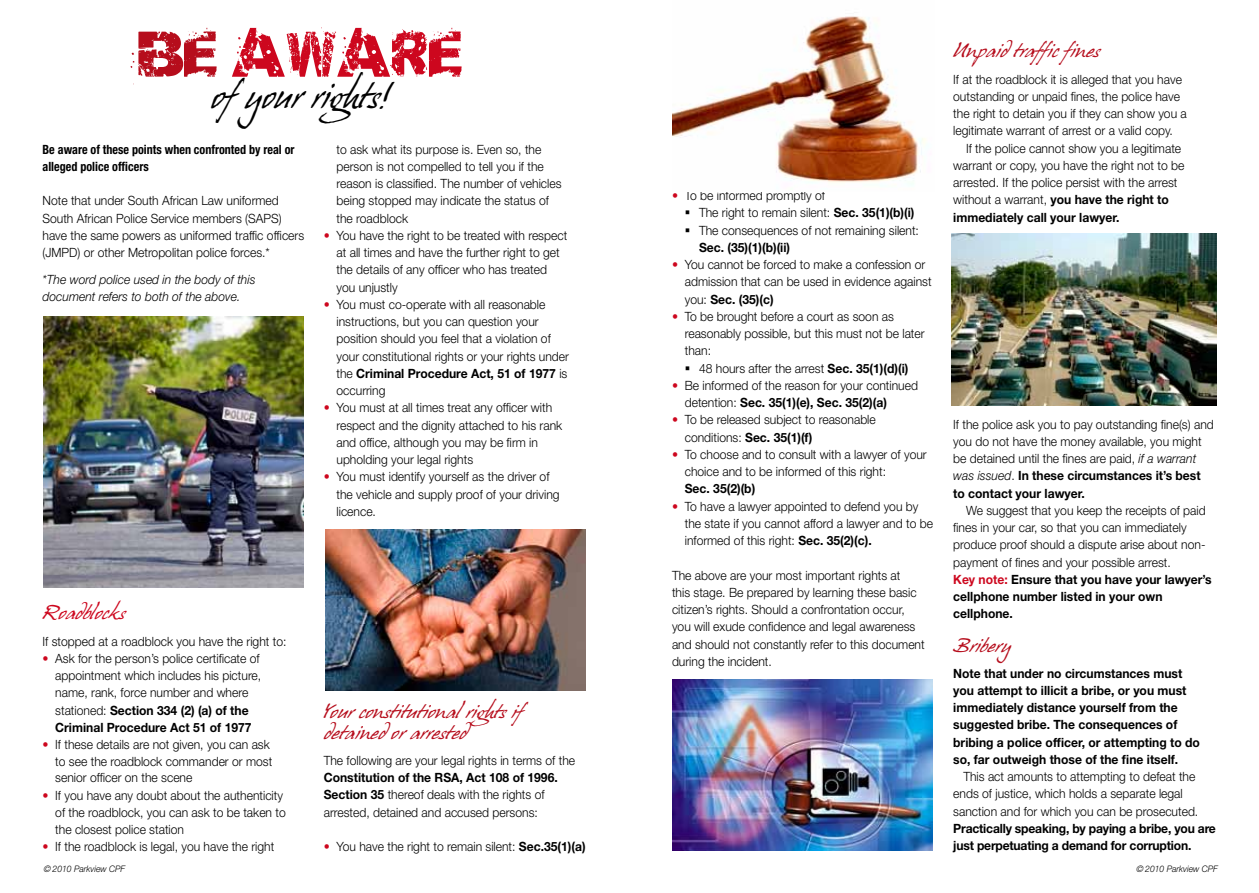
<style>
.page{position:relative;width:1259px;height:893px;background:#fff}
.page>*{position:absolute;margin:0;border:0;box-sizing:border-box;transform-origin:0 0}
.t1{font:54px "Soul Mission";color:#cd071e}
.t2{font:32.25px "Hans Hand";color:#000}
.t3{font:17.25px/20.2px "Hans Hand";color:#b60d1c;scale:1.1 1}
.t4{font:17.25px "Hans Hand";color:#cd071e;scale:1.1 1}
.t5{font:300 12.75px/17.2px "Helvetica Neue LT Std";color:#000;scale:.95 1}
.t6{font:700 12.75px/17.2px "Helvetica Neue LT Std";color:#000;scale:.95 1}
.t7{font:italic 300 12.75px/17.2px "Helvetica Neue LT Std";color:#000;scale:.95 1}
.t8{font:700 condensed 12.75px/17.2px "Helvetica Neue LT Std";color:#000;scale:.95 1}
.t9{font:italic 300 9px "Helvetica Neue LT Std";color:#000;scale:.95 1}
.s1{color:#b60d1c}
.s2{color:#cd071e}
.s3{font-weight:700}
.s4{font-style:italic}
.s5{font-weight:700;color:#cd071e}
.s6{font-stretch:condensed}
</style>
<div class="page">
<img style="left:43px;top:317px;width:260px;height:271px">
<img style="left:951px;top:234px;width:265px;height:171px">
<img style="left:326px;top:529px;width:260px;height:162px">
<img style="left:672px;top:679px;width:260px;height:171px">
<img style="left:672px;top:16px;width:254px;height:169px">
<h1 class="t1" style="left:138px;top:19px;width:327px"><span class="s1">BE</span> AWARE</h1>
<h2 class="t2" style="left:211px;top:78px;width:182px">ofyour rights!</h2>
<p class="t8" style="left:43px;top:140px;width:267px">Be aware of these points when confronted by real or alleged police officers</p>
<p class="t5" style="left:43px;top:192px;width:277px">Note that under South African Law uniformed South African Police Service members (SAPS) have the same powers as uniformed traffic officers (JMPD) or other Metropolitan police forces.*</p>
<p class="t7" style="left:43px;top:271px;width:226px">*The word police used in the body of this document refers to both of the above.</p>
<p class="t5" style="left:336px;top:140px;width:238px">to ask what its purpose is. Even so, the person is not compelled to tell you if the reason is classified. The number of vehicles being stopped may indicate the status of the roadblock</p>
<p class="t5" style="left:336px;top:227px;width:244px;text-indent:-13px"><span class="s2">•</span> You have the right to be treated with respect at all times and have the further right to get the details of any officer who has treated you unjustly</p>
<p class="t5" style="left:336px;top:296px;width:246px;text-indent:-13px"><span class="s2">•</span> You must co-operate with all reasonable instructions, but you can question your position should you feel that a violation of your constitutional rights or your rights under the <span class="s3">Criminal Procedure Act, 51 of 1977</span> is occurring</p>
<p class="t5" style="left:336px;top:399px;width:239px;text-indent:-13px"><span class="s2">•</span> You must at all times treat any officer with respect and the dignity attached to his rank and office, although you may be firm in upholding your legal rights</p>
<p class="t5" style="left:336px;top:468px;width:236px;text-indent:-13px"><span class="s2">•</span> You must identify yourself as the driver of the vehicle and supply proof of your driving licence.</p>
<h3 class="t4" style="left:43px;top:603px;width:76px">Roadblocks</h3>
<p class="t5" style="left:43px;top:632px;width:258px">If stopped at a roadblock you have the right to:</p>
<p class="t5" style="left:55px;top:649px;width:218px;text-indent:-13px"><span class="s2">•</span> Ask for the person’s police certificate of appointment which includes his picture, name, rank, force number and where stationed: <span class="s3">Section 334 (2) (a) of the Criminal Procedure Act 51 of 1977</span></p>
<p class="t5" style="left:55px;top:736px;width:230px;line-height:16.5px;text-indent:-13px"><span class="s2">•</span> If these details are not given, you can ask to see the roadblock commander or most senior officer on the scene</p>
<p class="t5" style="left:55px;top:786px;width:244px;text-indent:-13px"><span class="s2">•</span> If you have any doubt about the authenticity of the roadblock, you can ask to be taken to the closest police station</p>
<p class="t5" style="left:43px;top:838px;width:245px"><span class="s2">•</span> If the roadblock is legal, you have the right</p>
<h3 class="t3" style="left:324px;top:702px;width:192px">Your constitutional rights if detained or arrested</h3>
<p class="t5" style="left:324px;top:751px;width:266px">The following are your legal rights in terms of the</p>
<p class="t5" style="left:324px;top:769px;width:248px"><span class="s3">Constitution of the RSA, Act 108 of 1996.<br>Section 35</span> thereof deals with the rights of arrested, detained and accused persons:</p>
<p class="t5" style="left:324px;top:837px;width:277px"><span class="s2">•</span> You have the right to remain silent: <span class="s3">Sec.35(1)(a)</span></p>
<p class="t5" style="left:672px;top:187px;width:163px"><span class="s2">•</span> To be informed promptly of</p>
<p class="t5" style="left:685px;top:204px;width:243px">▪ The right to remain silent: <span class="s3">Sec. 35(1)(b)(i)</span></p>
<p class="t5" style="left:699px;top:221px;width:233px;text-indent:-14px">▪ The consequences of not remaining silent:<br><span class="s3">Sec. (35)(1)(b)(ii)</span></p>
<p class="t5" style="left:685px;top:256px;width:261px;text-indent:-13px"><span class="s2">•</span> You cannot be forced to make a confession or admission that can be used in evidence against you: <span class="s3">Sec. (35)(c)</span></p>
<p class="t5" style="left:685px;top:307px;width:254px;text-indent:-13px"><span class="s2">•</span> To be brought before a court as soon as reasonably possible, but this must not be later than:</p>
<p class="t5" style="left:685px;top:359px;width:237px">▪ 48 hours after the arrest <span class="s3">Sec. 35(1)(d)(i)</span></p>
<p class="t5" style="left:685px;top:376px;width:247px;text-indent:-13px"><span class="s2">•</span> Be informed of the reason for your continued detention: <span class="s3">Sec. 35(1)(e), Sec. 35(2)(a)</span></p>
<p class="t5" style="left:685px;top:411px;width:203px;text-indent:-13px"><span class="s2">•</span> To be released subject to reasonable conditions: <span class="s3">Sec. 35(1)(f)</span></p>
<p class="t5" style="left:685px;top:445px;width:256px;text-indent:-13px"><span class="s2">•</span> To choose and to consult with a lawyer of your choice and to be informed of this right:</p>
<p class="t6" style="left:685px;top:480px;width:76px">Sec. 35(2)(b)</p>
<p class="t5" style="left:685px;top:497px;width:263px;text-indent:-13px"><span class="s2">•</span> To have a lawyer appointed to defend you by the state if you cannot afford a lawyer and to be informed of this right: <span class="s3">Sec. 35(2)(c).</span></p>
<p class="t5" style="left:672px;top:566px;width:267px">The above are your most important rights at<br>this stage. Be prepared by learning these basic citizen’s rights. Should a confrontation occur, you will exude confidence and legal awareness and should not constantly refer to this document during the incident.</p>
<h3 class="t3" style="left:953px;top:41px;width:135px">Unpaid traffic fines</h3>
<p class="t5" style="left:953px;top:70px;width:247px">If at the roadblock it is alleged that you have outstanding or unpaid fines, the police have the right to detain you if they can show you a legitimate warrant of arrest or a valid copy.</p>
<p class="t5" style="left:953px;top:139px;width:245px;text-indent:13px">If the police cannot show you a legitimate warrant or copy, you have the right not to be arrested. If the police persist with the arrest without a warrant, <span class="s3">you have the right to immediately call your lawyer.</span></p>
<p class="t5" style="left:953px;top:415px;width:276px">If the police ask you to pay outstanding fine(s) and you do not have the money available, you might be detained until the fines are paid, <span class="s4">if a warrant was issued</span>. <span class="s3">In these circumstances it’s best to contact your lawyer.</span></p>
<p class="t5" style="left:953px;top:501px;width:273px;text-indent:13px">We suggest that you keep the receipts of paid fines in your car, so that you can immediately produce proof should a dispute arise about non&shy;payment of fines and your possible arrest.<br><span class="s5">Key note:</span> <span class="s3">Ensure that you have your lawyer’s cellphone number listed in your own cellphone.</span></p>
<h3 class="t3" style="left:953px;top:636px;width:54px">Bribery</h3>
<p class="t6" style="left:953px;top:664px;width:261px">Note that under no circumstances must you attempt to illicit a bribe, or you must immediately distance yourself from the suggested bribe. The consequences of bribing a police officer, or attempting to do so, far outweigh those of the fine itself.</p>
<p class="t5" style="left:953px;top:768px;width:259px;text-indent:10px">This act amounts to attempting to defeat the ends of justice, which holds a separate legal sanction and for which you can be prosecuted.</p>
<p class="t6" style="left:953px;top:819px;width:278px">Practically speaking, by paying a bribe, you are just perpetuating a demand for corruption.</p>
<p class="t9" style="left:43px;top:863px;width:88px"><span class="s6">©</span> 2010 Parkview CPF</p>
<p class="t9" style="left:1136px;top:863px;width:88px"><span class="s6">©</span> 2010 Parkview CPF</p>
</div>
